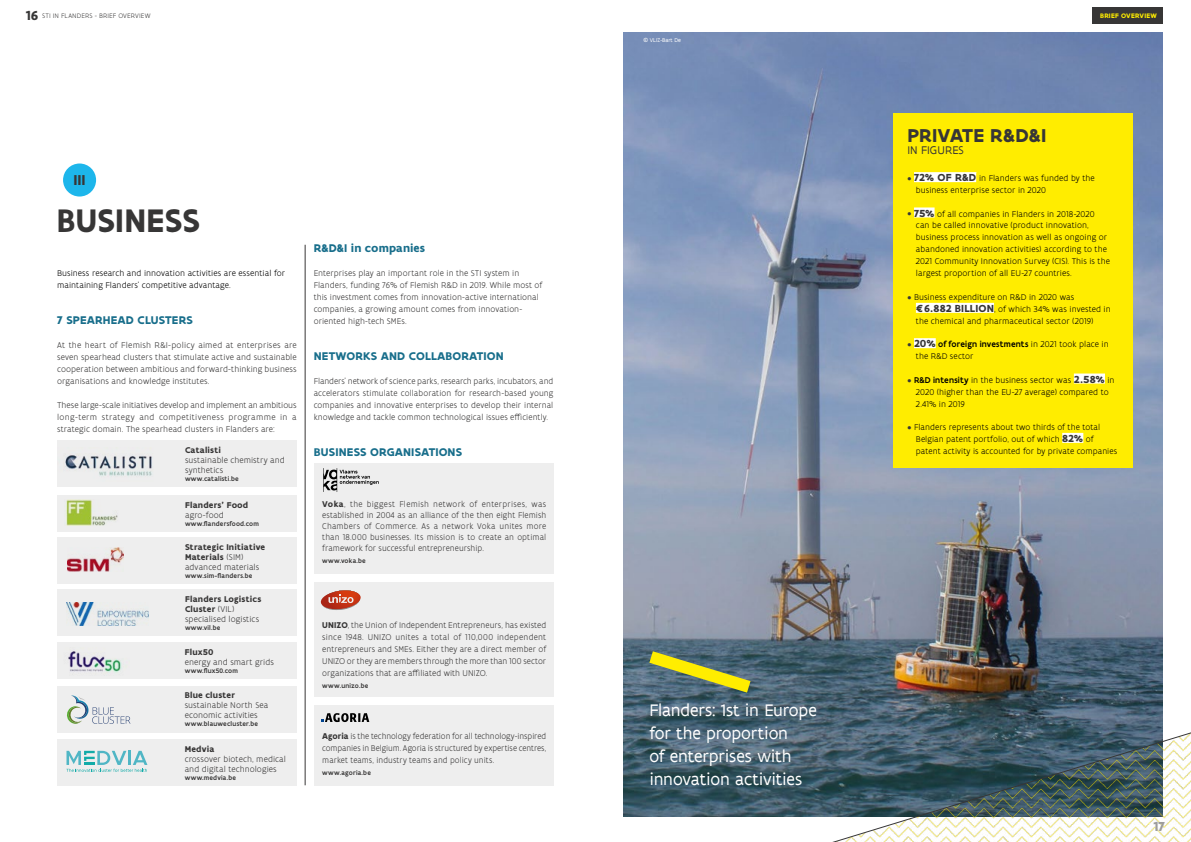
<style>
.page{position:relative;width:1191px;height:842px;background:#fff}
.page>*{position:absolute;margin:0;border:0;box-sizing:border-box;transform-origin:0 0}
.t1{font:700 35px "Flanders Art Sans";letter-spacing:.01em;color:#373636;scale:.94 1}
.t2{font:700 20px "Flanders Art Sans";color:#373636}
.t3{font:18px/23px "Flanders Art Sans";letter-spacing:-.01em;color:#fff}
.t4{font:700 15.4px "Flanders Art Sans";color:#373636}
.t5{font:700 14px "Flanders Art Sans";color:#9d9d9c}
.t6{font:700 12px "Flanders Art Sans";letter-spacing:.01em;color:#186e8b}
.t7{font:12px "Flanders Art Sans";color:#373636}
.t8{font:300 9px/12px "Flanders Art Sans";letter-spacing:.005em;color:#373636;text-align:justify}
.t9{font:300 9px/12px "Flanders Art Sans";letter-spacing:.005em;color:#000}
.t10{font:300 9px/12px "Flanders Art Sans";letter-spacing:.005em;color:#373636;text-align:justify;scale:.96 1}
.t11{font:700 9px/10px "Flanders Art Sans";letter-spacing:.015em;color:#373636}
.t12{font:500 7px "Flanders Art Sans";letter-spacing:.025em;color:#373636}
.t13{font:300 7px "Flanders Art Sans";letter-spacing:.015em;color:#373636}
.t14{font:700 7px "Flanders Art Sans";letter-spacing:.03em;color:#ffed00}
.t15{font:6px "Flanders Art Sans";color:#fff}
.s1{font-weight:700;font-size:14px}
.s2{font-weight:300}
.s3{font-weight:700}
.s4{font-weight:700;color:#373636}
.s5{font-weight:700;font-size:11px;color:#373636}
.s6{font-weight:500}
</style>
<div class="page">
<div style="left:314px;top:705px;width:239px;height:80px;background:#eee"></div>
<div style="left:314px;top:582px;width:239px;height:114px;background:#eee"></div>
<div style="left:314px;top:463px;width:239px;height:110px;background:#eee"></div>
<div style="left:1092px;top:7px;width:70px;height:17px;background:#373636"></div>
<img style="left:624px;top:32px;width:538px;height:689px">
<hr style="left:305px;top:245px;width:1px;height:540px;background:#373636">
<div style="left:893px;top:113px;width:239px;height:355px;background:#ffed00"></div>
<div style="left:914px;top:172px;width:62px;height:10px;background:#fff"></div>
<div style="left:914px;top:207px;width:20px;height:10px;background:#fff"></div>
<div style="left:916px;top:303px;width:78px;height:10px;background:#fff"></div>
<div style="left:914px;top:338px;width:21px;height:10px;background:#fff"></div>
<div style="left:1073px;top:373px;width:32px;height:10px;background:#fff"></div>
<div style="left:1062px;top:433px;width:21px;height:10px;background:#fff"></div>
<svg style="left:636px;top:642px;width:127px;height:60px;background:#697c65"></svg>
<div style="left:57px;top:440px;width:240px;height:46px;background:#eee"></div>
<img style="left:65px;top:455px;width:87px;height:21px">
<div style="left:57px;top:495px;width:240px;height:36px;background:#eee"></div>
<img style="left:66px;top:499px;width:52px;height:26px">
<div style="left:57px;top:537px;width:240px;height:46px;background:#eee"></div>
<img style="left:67px;top:548px;width:56px;height:23px">
<div style="left:57px;top:590px;width:240px;height:46px;background:#eee"></div>
<img style="left:67px;top:602px;width:82px;height:23px">
<div style="left:57px;top:643px;width:240px;height:36px;background:#eee"></div>
<img style="left:68px;top:651px;width:54px;height:22px">
<div style="left:57px;top:686px;width:240px;height:46px;background:#eee"></div>
<svg style="left:67px;top:695px;width:63px;height:26px"></svg>
<div style="left:63px;top:163px;width:33px;height:34px;background:#1db6eb;border-radius:50%"></div>
<svg style="left:322px;top:713px;width:47px;height:8px"></svg>
<svg style="left:323px;top:468px;width:56px;height:24px"></svg>
<svg style="left:57px;top:721px;width:1134px;height:121px"></svg>
<svg style="left:320px;top:590px;width:41px;height:20px"></svg>
<div style="left:57px;top:739px;width:240px;height:46px;background:#eee"></div>
<svg style="left:66px;top:751px;width:81px;height:21px"></svg>
<p class="t13" style="left:25px;top:11px;width:126px"><span class="s1">16</span> STI IN FLANDERS - BRIEF OVERVIEW</p>
<p class="t14" style="left:1100px;top:11px;width:58px">BRIEF OVERVIEW</p>
<h3 class="t4" style="left:73px;top:171px;width:14px">III</h3>
<h1 class="t1" style="left:57px;top:199px;width:154px">BUSINESS</h1>
<p class="t9" style="left:57px;top:267px;width:230px">Business research and innovation activities are essential for maintaining Flanders’ competitive advantage.</p>
<h3 class="t6" style="left:57px;top:312px;width:137px">7 SPEARHEAD CLUSTERS</h3>
<p class="t8" style="left:57px;top:339px;width:241px">At the heart of Flemish R&amp;I-policy aimed at enterprises are seven spearhead clusters that stimulate active and sustainable cooperation between ambitious and forward-thinking business organisations and knowledge institutes.</p>
<p class="t8" style="left:57px;top:399px;width:241px">These large-scale initiatives develop and implement an ambitious long-term strategy and competitiveness programme in a strategic domain. The spearhead clusters in Flanders are:</p>
<p class="t11" style="left:185px;top:445px;width:38px">Catalisti</p>
<p class="t8" style="left:185px;top:455px;width:101px;line-height:10px">sustainable chemistry and synthetics</p>
<p class="t12" style="left:185px;top:474px;width:55px">www.catalisti.be</p>
<p class="t11" style="left:185px;top:500px;width:65px">Flanders’ Food</p>
<p class="t8" style="left:185px;top:508px;width:40px">agro-food</p>
<p class="t12" style="left:185px;top:519px;width:75px">www.flandersfood.com</p>
<p class="t11" style="left:185px;top:542px;width:82px">Strategic Initiative<br>Materials <span class="s2">(SIM) advanced materials</span></p>
<p class="t12" style="left:185px;top:571px;width:69px">www.sim-flanders.be</p>
<p class="t8" style="left:185px;top:594px;width:78px;line-height:10px;text-align:left"><span class="s3">Flanders Logistics<br>Cluster</span> (VIL) specialised logistics</p>
<p class="t12" style="left:185px;top:623px;width:37px">www.vil.be</p>
<p class="t11" style="left:185px;top:647px;width:30px">Flux50</p>
<p class="t8" style="left:185px;top:656px;width:91px">energy and smart grids</p>
<p class="t12" style="left:185px;top:667px;width:55px">www.flux50.com</p>
<p class="t11" style="left:185px;top:691px;width:52px">Blue cluster</p>
<p class="t8" style="left:185px;top:700px;width:85px;line-height:10px">sustainable North Sea economic activities</p>
<p class="t12" style="left:185px;top:720px;width:75px">www.blauwecluster.be</p>
<p class="t11" style="left:185px;top:744px;width:31px">Medvia</p>
<p class="t8" style="left:185px;top:753px;width:103px;line-height:10px">crossover biotech, medical and digital technologies</p>
<p class="t12" style="left:185px;top:773px;width:53px">www.medvia.be</p>
<h3 class="t6" style="left:314px;top:240px;width:113px">R&amp;D&amp;I in companies</h3>
<p class="t8" style="left:314px;top:267px;width:230px;text-align:left">Enterprises play an important role in the STI system in Flanders, funding 76% of Flemish R&amp;D in 2019. While most of this investment comes from innovation-active international companies, a growing amount comes from innovation&shy;oriented high-tech SMEs.</p>
<h3 class="t6" style="left:314px;top:348px;width:191px">NETWORKS AND COLLABORATION</h3>
<p class="t8" style="left:314px;top:375px;width:241px">Flanders’ network of science parks, research parks, incubators, and accelerators stimulate collaboration for research-based young companies and innovative enterprises to develop their internal knowledge and tackle common technological issues efficiently.</p>
<h3 class="t6" style="left:314px;top:444px;width:150px">BUSINESS ORGANISATIONS</h3>
<p class="t8" style="left:322px;top:498px;width:225px;line-height:11px"><span class="s3">Voka</span>, the biggest Flemish network of enterprises, was established in 2004 as an alliance of the then eight Flemish Chambers of Commerce. As a network Voka unites more than 18.000 businesses. Its mission is to create an optimal framework for successful entrepreneurship.</p>
<p class="t12" style="left:322px;top:556px;width:45px">www.voka.be</p>
<p class="t8" style="left:322px;top:619px;width:225px"><span class="s3">UNIZO</span>, the Union of Independent Entrepreneurs, has existed since 1948. UNIZO unites a total of 110,000 independent entrepreneurs and SMEs. Either they are a direct member of UNIZO or they are members through the more than 100 sector organizations that are affiliated with UNIZO.</p>
<p class="t12" style="left:322px;top:681px;width:48px">www.unizo.be</p>
<p class="t10" style="left:322px;top:730px;width:235px"><span class="s3">Agoria</span> is the technology federation for all technology-inspired companies in Belgium. Agoria is structured by expertise centres, market teams, industry teams and policy units.</p>
<p class="t12" style="left:322px;top:768px;width:50px">www.agoria.be</p>
<p class="t15" style="left:643px;top:37px;width:39px">© VLIZ-Bart De</p>
<h3 class="t3" style="left:649px;top:698px;width:169px">Flanders: 1st in Europe for the proportion<br>of enterprises with innovation activities</h3>
<h2 class="t2" style="left:907px;top:123px;width:140px">PRIVATE R&amp;D&amp;I</h2>
<h3 class="t7" style="left:907px;top:143px;width:58px">IN FIGURES</h3>
<p class="t9" style="left:916px;top:172px;width:180px;text-indent:-9px"><span class="s4">•</span> <span class="s5">72% OF R&amp;D</span> in Flanders was funded by the business enterprise sector in 2020</p>
<p class="t9" style="left:916px;top:207px;width:196px;text-indent:-9px"><span class="s4">•</span> <span class="s5">75%</span> of all companies in Flanders in 2018-2020 can be called innovative (product innovation, business process innovation as well as ongoing or abandoned innovation activities) according to the 2021 Community Innovation Survey (CIS). This is the largest proportion of all EU-27 countries.</p>
<p class="t9" style="left:916px;top:291px;width:196px;text-indent:-9px"><span class="s4">•</span> Business expenditure on R&amp;D in 2020 was <span class="s5">€6.882 BILLION</span>, of which 34% was invested in the chemical and pharmaceutical sector (2019)</p>
<p class="t9" style="left:916px;top:338px;width:194px;text-indent:-8px"><span class="s4">•</span> <span class="s5">20%</span> <span class="s6">of foreign investments</span> in 2021 took place in the R&amp;D sector</p>
<p class="t9" style="left:916px;top:373px;width:200px;text-indent:-9px"><span class="s4">•</span> <span class="s6">R&amp;D intensity</span> in the business sector was <span class="s5">2.58%</span> in<br>2020 (higher than the EU-27 average) compared to<br>2.41% in 2019</p>
<p class="t9" style="left:916px;top:421px;width:203px;text-indent:-9px"><span class="s4">•</span> Flanders represents about two thirds of the total<br>Belgian patent portfolio, out of which <span class="s5">82%</span> of patent activity is accounted for by private companies</p>
<h3 class="t5" style="left:1153px;top:818px;width:14px">17</h3>
</div>
